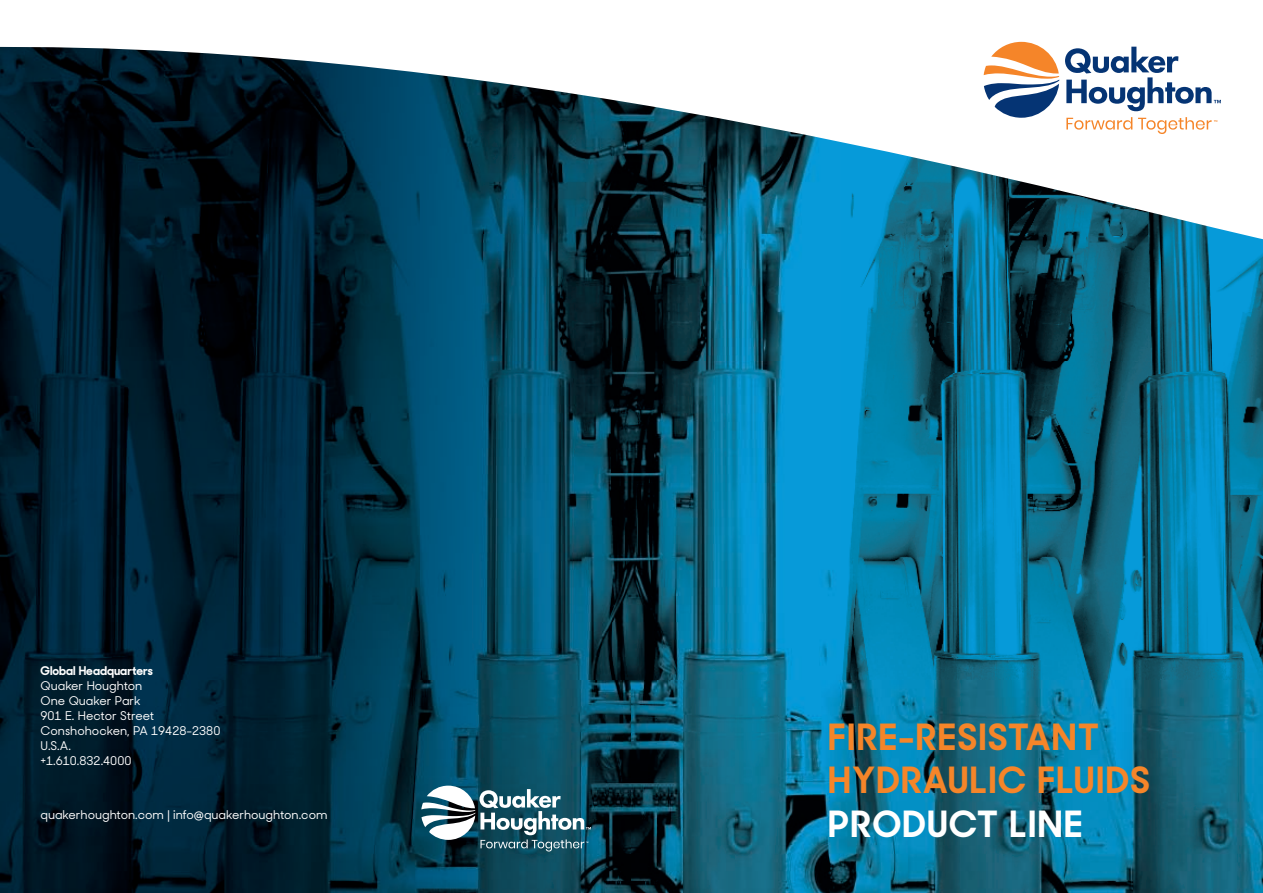
<style>
.page{position:relative;width:1263px;height:893px;background:#fff}
.page>*{position:absolute;margin:0;border:0;box-sizing:border-box;transform-origin:0 0}
.t1{font:700 36px/43.2px "Sharp Sans Display No 2";letter-spacing:.04em;color:#f58529}
.t2{font:700 36px "Sharp Sans Display No 2";letter-spacing:.04em;color:#fff}
.t3{font:500 12px/15px "Sharp Sans Display No 2";color:#fff}
.t4{font:700 12px "Sharp Sans Display No 2";color:#fff}
</style>
<div class="page">
<img style="left:0;top:242px;width:1263px;height:651px">
<svg style="left:0;top:46px;width:1263px;height:196px"></svg>
<div style="left:982px;top:41px;width:240px;height:95px;background:#fff"></div>
<svg style="left:984px;top:42px;width:75px;height:76px"></svg>
<svg style="left:1065px;top:47px;width:156px;height:64px"></svg>
<svg style="left:1066px;top:117px;width:151px;height:17px"></svg>
<svg style="left:421px;top:786px;width:170px;height:65px"></svg>
<p class="t4" style="left:40px;top:666px;width:114px">Global Headquarters</p>
<p class="t3" style="left:40px;top:680px;width:181px">Quaker Houghton<br>One Quaker Park<br>901 E. Hector Street<br>Conshohocken, PA 19428-2380<br>U.S.A.<br>+1.610.832.4000</p>
<p class="t3" style="left:40px;top:809px;width:288px">quakerhoughton.com | info@quakerhoughton.com</p>
<h1 class="t1" style="left:828px;top:719px;width:323px">FIRE-RESISTANT<br>HYDRAULIC FLUIDS</h1>
<h1 class="t2" style="left:828px;top:810px;width:256px">PRODUCT LINE</h1>
</div>
